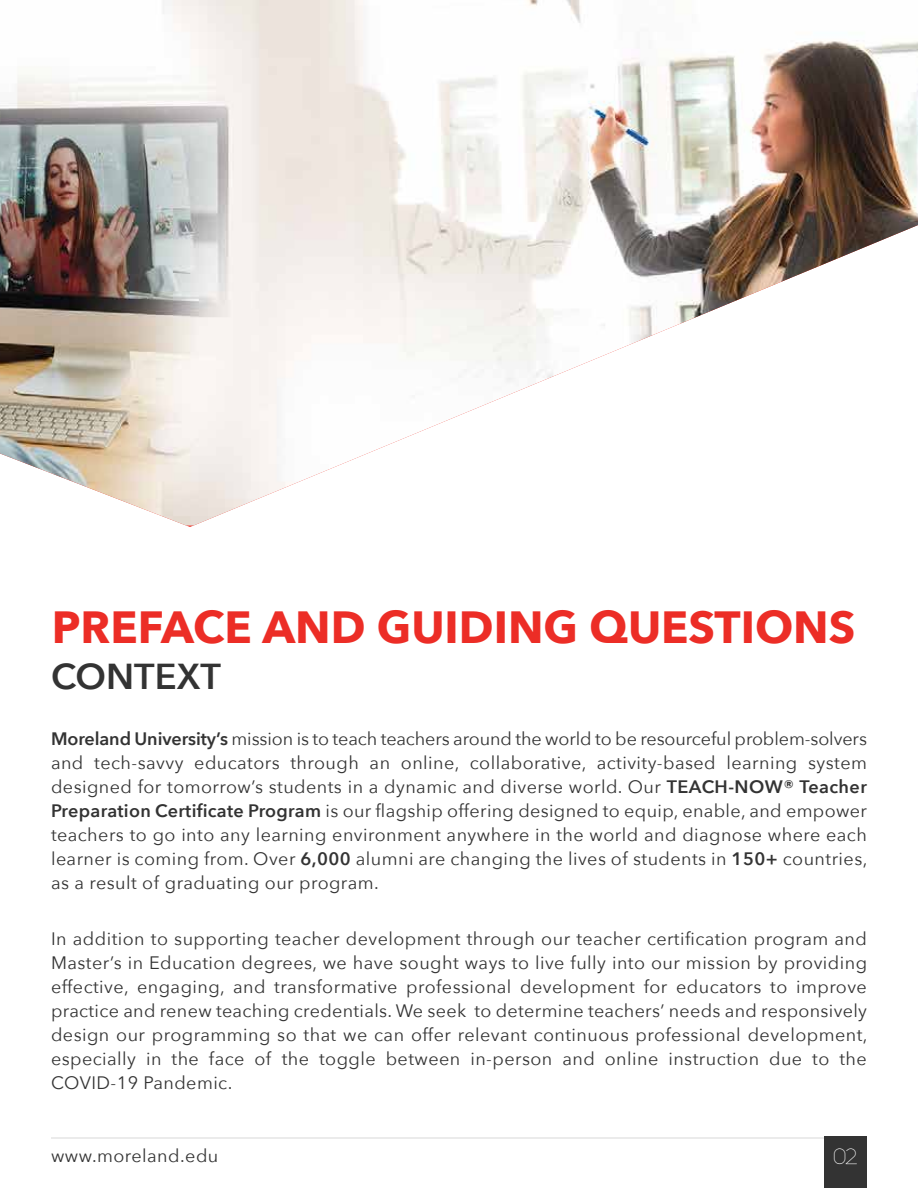
<style>
.page{position:relative;width:918px;height:1188px;background:#fff}
.page>*{position:absolute;margin:0;border:0;box-sizing:border-box;transform-origin:0 0}
.t1{font:700 45px "Avenir Next";color:#ec2d26}
.t2{font:600 36px "Avenir Next";color:#333}
.t3{font:18px/24px "Avenir Next";letter-spacing:.025em;color:#333;text-align:justify}
.s1{font-weight:600}
</style>
<div class="page">
<img style="left:0;top:0;width:918px;height:526px">
<hr style="left:51px;top:1137px;width:816px;height:1px;background:#ebebeb">
<div style="left:824px;top:1137px;width:43px;height:51px;background:#333"></div>
<h1 class="t1" style="left:52px;top:588px;width:805px">PREFACE AND GUIDING QUESTIONS</h1>
<h2 class="t2" style="left:51px;top:645px;width:171px">CONTEXT</h2>
<p class="t3" style="left:51px;top:726px;width:818px"><span class="s1">Moreland University’s</span> mission is to teach teachers around the world to be resourceful problem-solvers and tech-savvy educators through an online, collaborative, activity-based learning system designed for tomorrow’s students in a dynamic and diverse world. Our <span class="s1">TEACH-NOW® Teacher Preparation Certificate Program</span> is our flagship offering designed to equip, enable, and empower teachers to go into any learning environment anywhere in the world and diagnose where each learner is coming from. Over <span class="s1">6,000</span> alumni are changing the lives of students in <span class="s1">150+</span> countries, as a result of graduating our program.</p>
<p class="t3" style="left:51px;top:926px;width:818px">In addition to supporting teacher development through our teacher certification program and Master’s in Education degrees, we have sought ways to live fully into our mission by providing effective, engaging, and transformative professional development for educators to improve practice and renew teaching credentials. We seek to determine teachers’ needs and responsively design our programming so that we can offer relevant continuous professional development, especially in the face of the toggle between in-person and online instruction due to the COVID-19 Pandemic.</p>
<p class="t3" style="left:51px;top:1143px;width:169px">www.moreland.edu</p>
</div>
